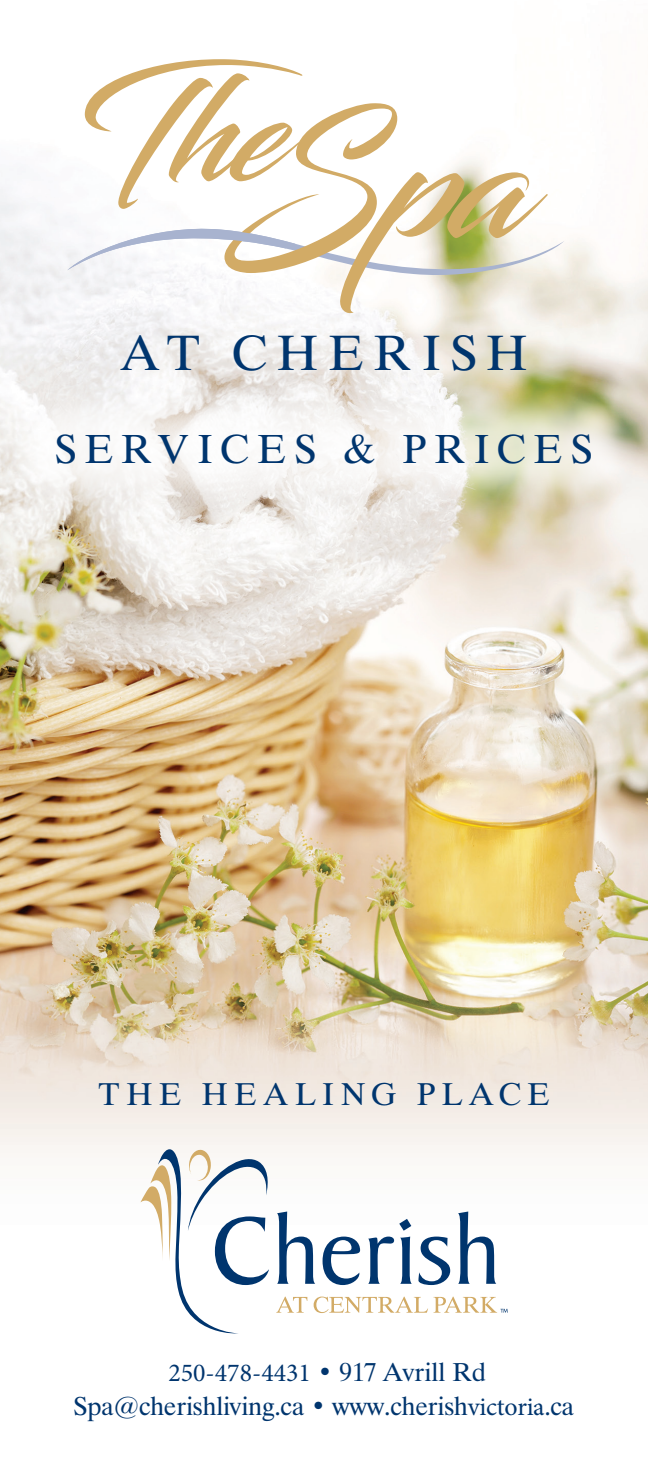
<style>
.page{position:relative;width:648px;height:1458px;background:#fff}
.page>*{position:absolute;margin:0;border:0;box-sizing:border-box;transform-origin:0 0}
.t1{font:145.8px "Blacksword";color:#d2ab66}
.t2{font:49.5px "Dutch 801 BT";letter-spacing:.2em;color:#00356e}
.t3{font:40.5px "Dutch 801 BT";letter-spacing:.205em;color:#00356e}
.t4{font:31.5px "Dutch 801 BT";letter-spacing:.22em;color:#00356e}
.t5{font:25.88px/33.8px "Dutch 801 BT";letter-spacing:-.01em;color:#00356e;text-align:center}
.s1{font-size:163.35px}
.s2{font-family:"Minion Pro"}
</style>
<div class="page">
<img style="left:0;top:158px;width:648px;height:1149px">
<svg style="left:140px;top:1149px;width:130px;height:185px"></svg>
<svg style="left:277px;top:1212px;width:38px;height:72px"></svg>
<svg style="left:323px;top:1237px;width:37px;height:48px"></svg>
<svg style="left:368px;top:1219px;width:44px;height:65px"></svg>
<svg style="left:418px;top:1237px;width:32px;height:48px"></svg>
<svg style="left:458px;top:1212px;width:38px;height:72px"></svg>
<svg style="left:276px;top:1297px;width:31px;height:16px"></svg>
<svg style="left:314px;top:1297px;width:194px;height:16px"></svg>
<svg style="left:67px;top:216px;width:497px;height:74px"></svg>
<div style="left:7px;top:384px;width:634px;height:130px;background:#fff;opacity:.75"></div>
<p class="t1" style="left:76px;top:45px;width:454px">The <span class="s1">Spa</span></p>
<p class="t2" style="left:121px;top:323px;width:408px">AT CHERISH</p>
<p class="t3" style="left:55px;top:424px;width:540px">SERVICES &amp; PRICES</p>
<p class="t4" style="left:98px;top:1075px;width:453px">THE HEALING PLACE</p>
<p class="t5" style="left:74px;top:1355px;width:502px"><span class="s2">250-478-4431</span> • 917 Avrill Rd<br>Spa@cherishliving.ca • www.cherish<span class="s2">victoria</span>.ca</p>
</div>
